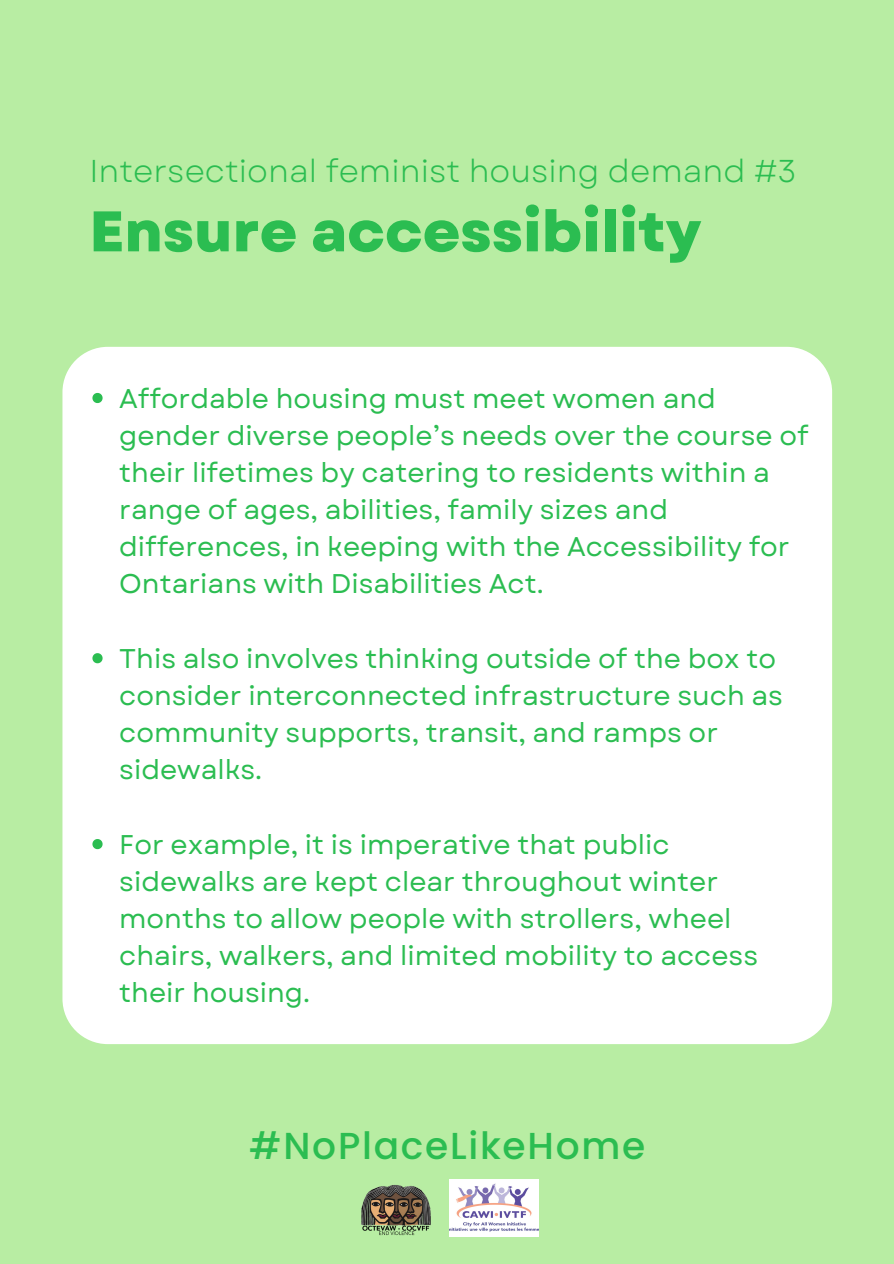
<style>
.page{position:relative;width:894px;height:1264px;background:#fff}
.page>*{position:absolute;margin:0;border:0;box-sizing:border-box;transform-origin:0 0}
.t1{font:800 57px "Garet";color:#2bbd51}
.t2{font:500 37.5px "Poppins";letter-spacing:.045em;color:#2bbd51}
.t3{font:31.5px "Garet";color:#2bbd51}
.t4{font:27px/37.2px "Garet";color:#2bbd51}
</style>
<div class="page">
<div style="left:0;top:0;width:893px;height:1263px;background:#b8eda3"></div>
<div style="left:62px;top:347px;width:769px;height:697px;background:#fff;border-radius:45px"></div>
<svg style="left:92px;top:393px;width:11px;height:10px"></svg>
<svg style="left:92px;top:653px;width:11px;height:10px"></svg>
<svg style="left:92px;top:839px;width:11px;height:10px"></svg>
<img style="left:449px;top:1179px;width:89px;height:57px">
<img style="left:361px;top:1184px;width:69px;height:52px">
<p class="t3" style="left:89px;top:148px;width:708px">Intersectional feminist housing demand #3</p>
<p class="t1" style="left:89px;top:190px;width:613px">Ensure accessibility</p>
<p class="t4" style="left:119px;top:379px;width:690px">Affordable housing must meet women and gender diverse people’s needs over the course of their lifetimes by catering to residents within a range of ages, abilities, family sizes and differences, in keeping with the Accessibility for Ontarians with Disabilities Act.</p>
<p class="t4" style="left:119px;top:640px;width:665px">This also involves thinking outside of the box to consider interconnected infrastructure such as community supports, transit, and ramps or sidewalks.</p>
<p class="t4" style="left:119px;top:825px;width:640px">For example, it is imperative that public sidewalks are kept clear throughout winter months to allow people with strollers, wheel chairs, walkers, and limited mobility to access their housing.</p>
<p class="t2" style="left:249px;top:1119px;width:398px">#NoPlaceLikeHome</p>
</div>
